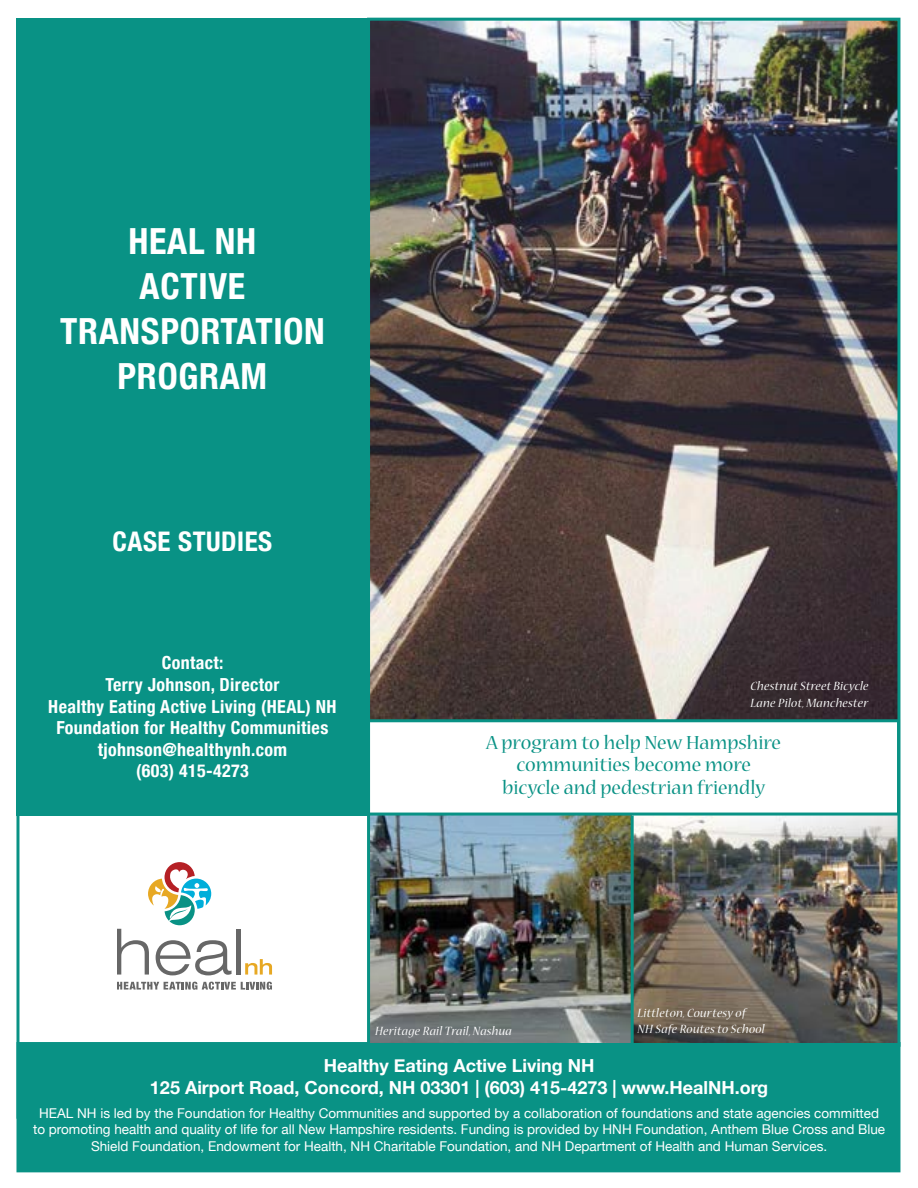
<style>
.page{position:relative;width:918px;height:1188px;background:#fff}
.page>*{position:absolute;margin:0;border:0;box-sizing:border-box;transform-origin:0 0}
.t1{font:700 condensed 36px/45px "Helvetica Neue";letter-spacing:.02em;color:#fff;text-align:center}
.t2{font:700 condensed 27px "Helvetica Neue";letter-spacing:.02em;color:#fff}
.t3{font:21px/22.5px "Nueva";color:#099285;text-align:center}
.t4{font:700 condensed 18px/21.6px "Helvetica Neue";letter-spacing:.02em;color:#fff;text-align:center}
.t5{font:700 18px/21.6px "Helvetica Neue";color:#fff;text-align:center}
.t6{font:13.5px/16.5px "Helvetica Neue";color:#fff;text-align:center}
.t7{font:italic 13.5px/16.2px "Nueva";letter-spacing:.02em;color:#fff}
</style>
<div class="page">
<img style="left:371px;top:22px;width:525px;height:697px">
<svg style="left:245px;top:959px;width:27px;height:16px"></svg>
<hr style="left:237px;top:929px;width:4px;height:46px;background:#676767">
<svg style="left:117px;top:862px;width:115px;height:113px"></svg>
<svg style="left:117px;top:982px;width:155px;height:8px"></svg>
<div style="left:16px;top:18px;width:352px;height:798px;background:#099285"></div>
<div style="left:16px;top:1042px;width:884px;height:130px;background:#099285"></div>
<hr style="left:16px;top:361px;width:3px;height:758px;background:#099285">
<img style="left:371px;top:816px;width:269px;height:227px">
<img style="left:634px;top:816px;width:262px;height:226px">
<div style="left:366px;top:719px;width:534px;height:97px;border:3px solid #099285"></div>
<hr style="left:631px;top:816px;width:3px;height:231px;background:#099285">
<div style="left:367px;top:18px;width:533px;height:1029px;border:3px solid #099285"></div>
<h1 class="t1" style="left:60px;top:216px;width:266px">HEAL NH<br>ACTIVE<br>TRANSPORTATION<br>PROGRAM</h1>
<h2 class="t2" style="left:112px;top:519px;width:161px">CASE STUDIES</h2>
<h3 class="t4" style="left:48px;top:651px;width:290px">Contact:<br>Terry Johnson, Director<br>Healthy Eating Active Living (HEAL) NH<br>Foundation for Healthy Communities tjohnson@healthynh.com<br>(603) 415-4273</h3>
<p class="t7" style="left:750px;top:679px;width:120px">Chestnut Street Bicycle<br>Lane Pilot, Manchester</p>
<h3 class="t3" style="left:486px;top:732px;width:296px">A program to help New Hampshire communities become more bicycle and pedestrian friendly</h3>
<p class="t7" style="left:375px;top:1024px;width:138px">Heritage Rail Trail, Nashua</p>
<p class="t7" style="left:637px;top:1006px;width:129px">Littleton, Courtesy of<br>NH Safe Routes to School</p>
<h3 class="t5" style="left:150px;top:1056px;width:620px">Healthy Eating Active Living NH<br>125 Airport Road, Concord, NH 03301 | (603) 415-4273 | www.HealNH.org</h3>
<p class="t6" style="left:33px;top:1105px;width:853px">HEAL NH is led by the Foundation for Healthy Communities and supported by a collaboration of foundations and state agencies committed to promoting health and quality of life for all New Hampshire residents. Funding is provided by HNH Foundation, Anthem Blue Cross and Blue<br>Shield Foundation, Endowment for Health, NH Charitable Foundation, and NH Department of Health and Human Services.</p>
</div>
